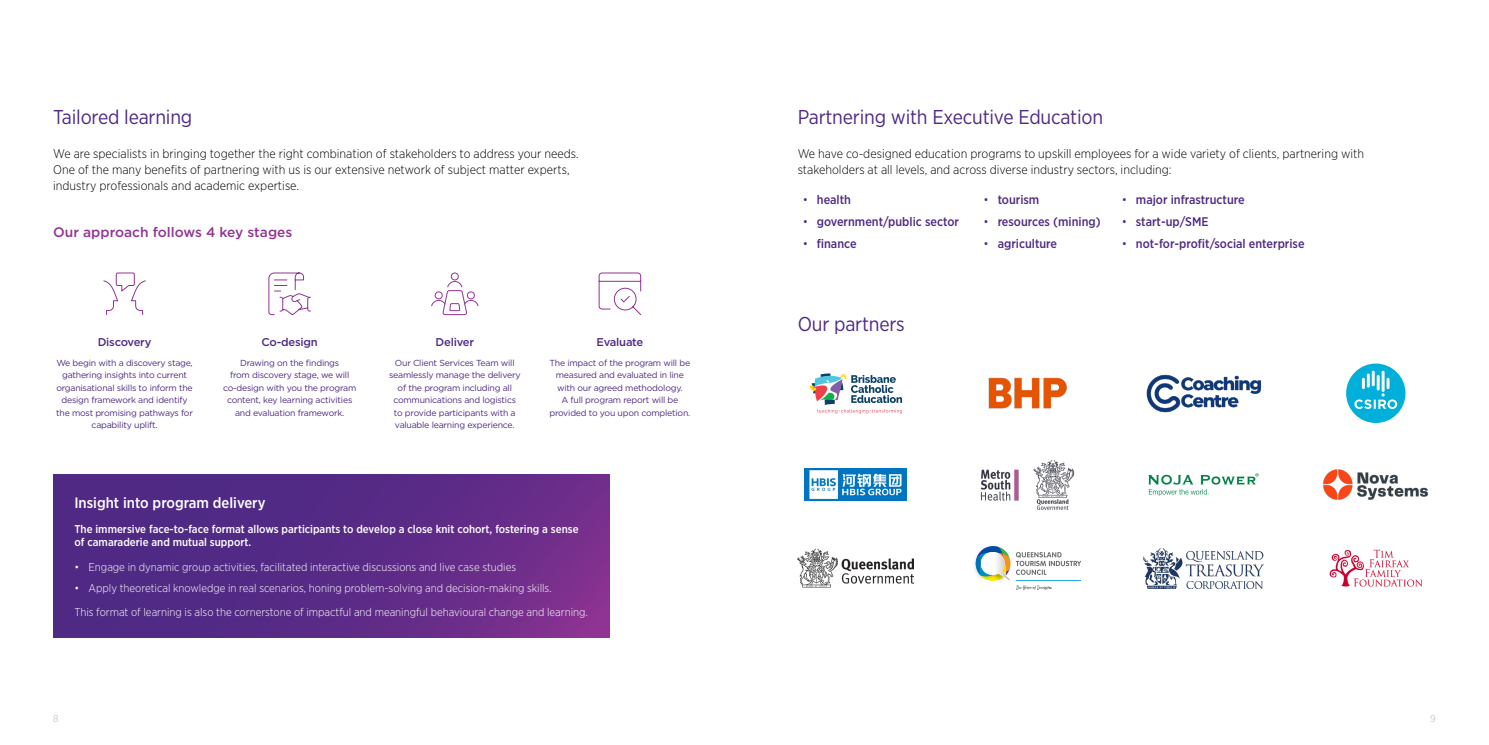
<style>
.page{position:relative;width:1489px;height:745px;background:#fff}
.page>*{position:absolute;margin:0;border:0;box-sizing:border-box;transform-origin:0 0}
.t1{font:20px "Gotham Narrow";letter-spacing:-.01em;color:#4f2a84}
.t2{font:500 15px "Gotham Narrow";color:#fff}
.t3{font:500 13.75px "Gotham";color:#913493}
.t4{font:300 12.5px/16.2px "Gotham Narrow";color:#000}
.t5{font:500 12.5px "Gotham Narrow";color:#4f2a84}
.t6{font:300 11.25px/24.4px "Gotham Narrow";color:#fff}
.t7{font:500 11.25px/13.8px "Gotham Narrow";color:#fff}
.t8{font:500 11.25px "Gotham";letter-spacing:-.02em;color:#4f2a84}
.t9{font:10px "Gotham Narrow";color:#cdc6c1}
.t10{font:8.75px/12.5px "Gotham";letter-spacing:-.025em;color:#4f2a84;text-align:center}
.s1{font-weight:300}
</style>
<div class="page">
<svg style="left:53px;top:474px;width:556px;height:163px;background:#5c2b86"></svg>
<svg style="left:268px;top:272px;width:43px;height:43px"></svg>
<svg style="left:103px;top:272px;width:43px;height:43px"></svg>
<svg style="left:598px;top:272px;width:44px;height:43px"></svg>
<svg style="left:431px;top:272px;width:48px;height:43px"></svg>
<img style="left:1143px;top:548px;width:119px;height:39px">
<img style="left:1329px;top:549px;width:92px;height:37px">
<svg style="left:975px;top:546px;width:105px;height:43px"></svg>
<img style="left:797px;top:548px;width:116px;height:39px">
<img style="left:1148px;top:473px;width:111px;height:23px">
<img style="left:1323px;top:469px;width:105px;height:31px">
<img style="left:980px;top:460px;width:94px;height:50px">
<img style="left:804px;top:468px;width:102px;height:32px">
<div style="left:1345px;top:363px;width:60px;height:59px;background:#00b0db;border-radius:50%"></div>
<svg style="left:1354px;top:370px;width:42px;height:38px"></svg>
<img style="left:988px;top:377px;width:79px;height:32px">
<svg style="left:809px;top:373px;width:93px;height:40px"></svg>
<img style="left:1146px;top:374px;width:114px;height:39px">
<h1 class="t1" style="left:53px;top:104px;width:141px">Tailored learning</h1>
<p class="t4" style="left:53px;top:145px;width:527px">We are specialists in bringing together the right combination of stakeholders to address your needs.<br>One of the many benefits of partnering with us is our extensive network of subject matter experts, industry professionals and academic expertise.</p>
<h3 class="t3" style="left:53px;top:223px;width:241px">Our approach follows 4 key stages</h3>
<p class="t8" style="left:98px;top:334px;width:55px">Discovery</p>
<p class="t10" style="left:56px;top:356px;width:138px">We begin with a discovery stage, gathering insights into current organisational skills to inform the design framework and identify the most promising pathways for capability uplift.</p>
<p class="t8" style="left:261px;top:334px;width:58px">Co-design</p>
<p class="t10" style="left:223px;top:356px;width:135px">Drawing on the findings<br>from discovery stage, we will co-design with you the program content, key learning activities and evaluation framework.</p>
<p class="t8" style="left:435px;top:334px;width:40px">Deliver</p>
<p class="t10" style="left:389px;top:356px;width:133px">Our Client Services Team will seamlessly manage the delivery of the program including all communications and logistics to provide participants with a valuable learning experience.</p>
<p class="t8" style="left:596px;top:334px;width:48px">Evaluate</p>
<p class="t10" style="left:549px;top:356px;width:142px">The impact of the program will be measured and evaluated in line with our agreed methodology.<br>A full program report will be provided to you upon completion.</p>
<h2 class="t2" style="left:74px;top:493px;width:192px">Insight into program delivery</h2>
<p class="t7" style="left:74px;top:521px;width:505px">The immersive face-to-face format allows participants to develop a close knit cohort, fostering a sense of camaraderie and mutual support.</p>
<p class="t6" style="left:74px;top:554px;width:443px">• Engage in dynamic group activities, facilitated interactive discussions and live case studies</p>
<p class="t6" style="left:74px;top:574px;width:515px">• Apply theoretical knowledge in real scenarios, honing problem-solving and decision-making skills.<br>This format of learning is also the cornerstone of impactful and meaningful behavioural change and learning.</p>
<h1 class="t1" style="left:797px;top:105px;width:307px">Partnering with Executive Education</h1>
<h3 class="t4" style="left:797px;top:145px;width:568px">We have co-designed education programs to upskill employees for a wide variety of clients, partnering with stakeholders at all levels, and across diverse industry sectors, including:</h3>
<h3 class="t5" style="left:802px;top:191px;width:50px"><span class="s1">•</span> health</h3>
<h3 class="t5" style="left:983px;top:191px;width:57px"><span class="s1">•</span> tourism</h3>
<h3 class="t5" style="left:1121px;top:191px;width:124px"><span class="s1">•</span> major infrastructure</h3>
<h3 class="t5" style="left:802px;top:213px;width:158px"><span class="s1">•</span> government/public sector</h3>
<h3 class="t5" style="left:983px;top:213px;width:119px"><span class="s1">•</span> resources (mining)</h3>
<h3 class="t5" style="left:1121px;top:213px;width:88px"><span class="s1">•</span> start-up/SME</h3>
<h3 class="t5" style="left:802px;top:235px;width:55px"><span class="s1">•</span> finance</h3>
<h3 class="t5" style="left:983px;top:235px;width:75px"><span class="s1">•</span> agriculture</h3>
<h3 class="t5" style="left:1121px;top:235px;width:184px"><span class="s1">•</span> not-for-profit/social enterprise</h3>
<h1 class="t1" style="left:797px;top:311px;width:109px">Our partners</h1>
<p class="t9" style="left:53px;top:712px;width:7px">8</p>
<p class="t9" style="left:1429px;top:712px;width:7px">9</p>
</div>
